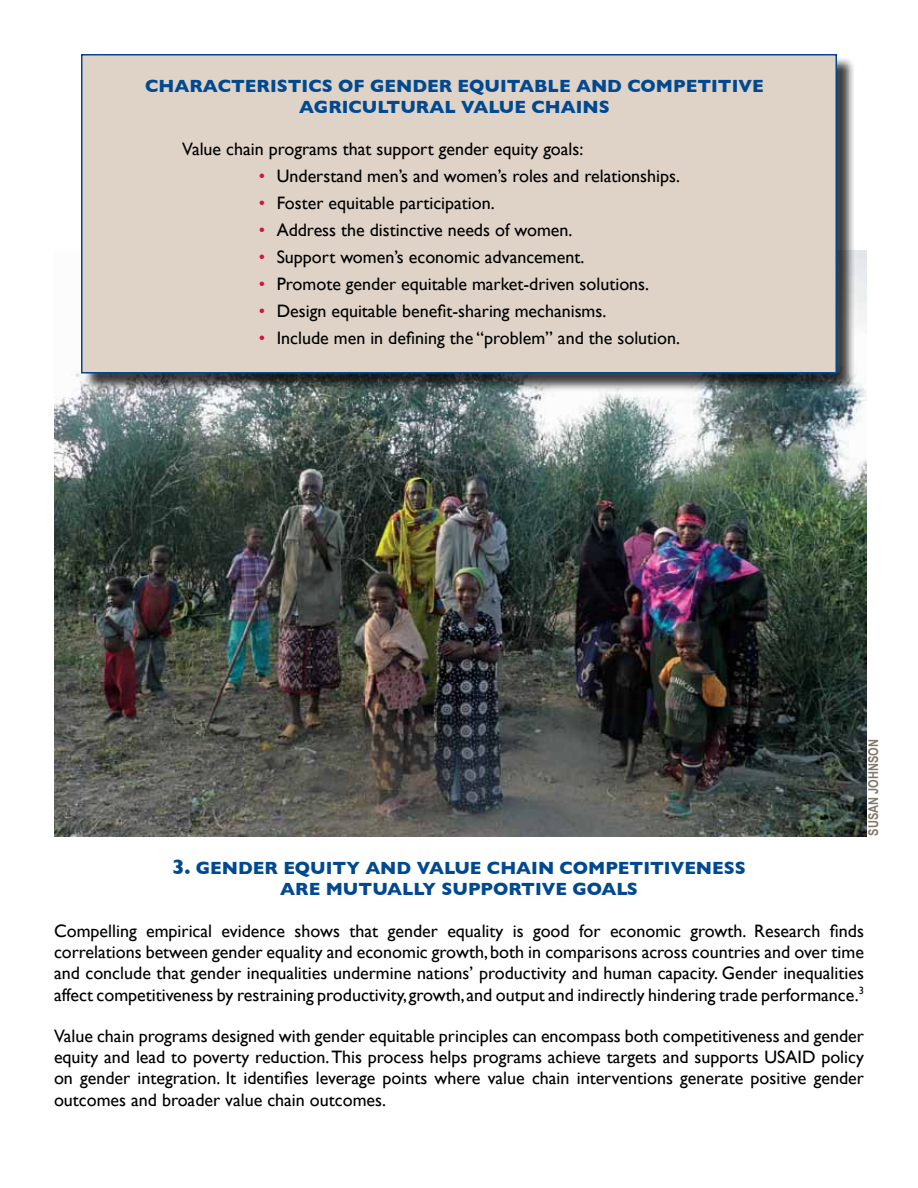
<style>
.page{position:relative;width:918px;height:1188px;background:#fff}
.page>*{position:absolute;margin:0;border:0;box-sizing:border-box;transform-origin:0 0}
.t1{font:18px/21px "Gill Sans";color:#000;text-align:justify}
.t2{font:700 18px/21px "Gill Sans";color:#004990;text-align:center}
.t3{font:700 13.5px "Arial Narrow";color:#84786a}
.s1{color:#d31245}
.s2{font-size:21px}
</style>
<div class="page">
<img style="left:54px;top:250px;width:812px;height:586px">
<div style="left:83px;top:56px;width:772px;height:336px;background:#000;opacity:.75"></div>
<div style="left:81px;top:54px;width:756px;height:320px;background:#dfd3c7;border:2px solid #004990"></div>
<p class="t2" style="left:145px;top:75px;width:620px">CHARACTERISTICS OF GENDER EQUITABLE AND COMPETITIVE</p>
<p class="t2" style="left:299px;top:97px;width:312px">AGRICULTURAL VALUE CHAINS</p>
<p class="t1" style="left:182px;top:139px;width:403px">Value chain programs that support gender equity goals:</p>
<p class="t1" style="left:259px;top:166px;width:423px"><span class="s1">•</span> Understand men’s and women’s roles and relationships.</p>
<p class="t1" style="left:259px;top:193px;width:238px"><span class="s1">•</span> Foster equitable participation.</p>
<p class="t1" style="left:259px;top:220px;width:315px"><span class="s1">•</span> Address the distinctive needs of women.</p>
<p class="t1" style="left:259px;top:247px;width:327px"><span class="s1">•</span> Support women’s economic advancement.</p>
<p class="t1" style="left:259px;top:274px;width:392px"><span class="s1">•</span> Promote gender equitable market-driven solutions.</p>
<p class="t1" style="left:259px;top:301px;width:349px"><span class="s1">•</span> Design equitable benefit-sharing mechanisms.</p>
<p class="t1" style="left:259px;top:328px;width:423px"><span class="s1">•</span> Include men in defining the “problem” and the solution.</p>
<p class="t3" style="left:863px;top:836px;width:98px;rotate:-90deg">SUSAN JOHNSON</p>
<p class="t2" style="left:172px;top:858px;width:575px"><span class="s2">3.</span> GENDER EQUITY AND VALUE CHAIN COMPETITIVENESS<br>ARE MUTUALLY SUPPORTIVE GOALS</p>
<p class="t1" style="left:54px;top:921px;width:812px">Compelling empirical evidence shows that gender equality is good for economic growth. Research finds correlations between gender equality and economic growth,both in comparisons across countries and over time and conclude that gender inequalities undermine nations’ productivity and human capacity. Gender inequalities affect competitiveness by restraining productivity,growth,and output and indirectly hindering trade performance.<sup>3</sup></p>
<p class="t1" style="left:54px;top:1026px;width:811px">Value chain programs designed with gender equitable principles can encompass both competitiveness and gender equity and lead to poverty reduction.This process helps programs achieve targets and supports USAID policy on gender integration. It identifies leverage points where value chain interventions generate positive gender outcomes and broader value chain outcomes.</p>
</div>
